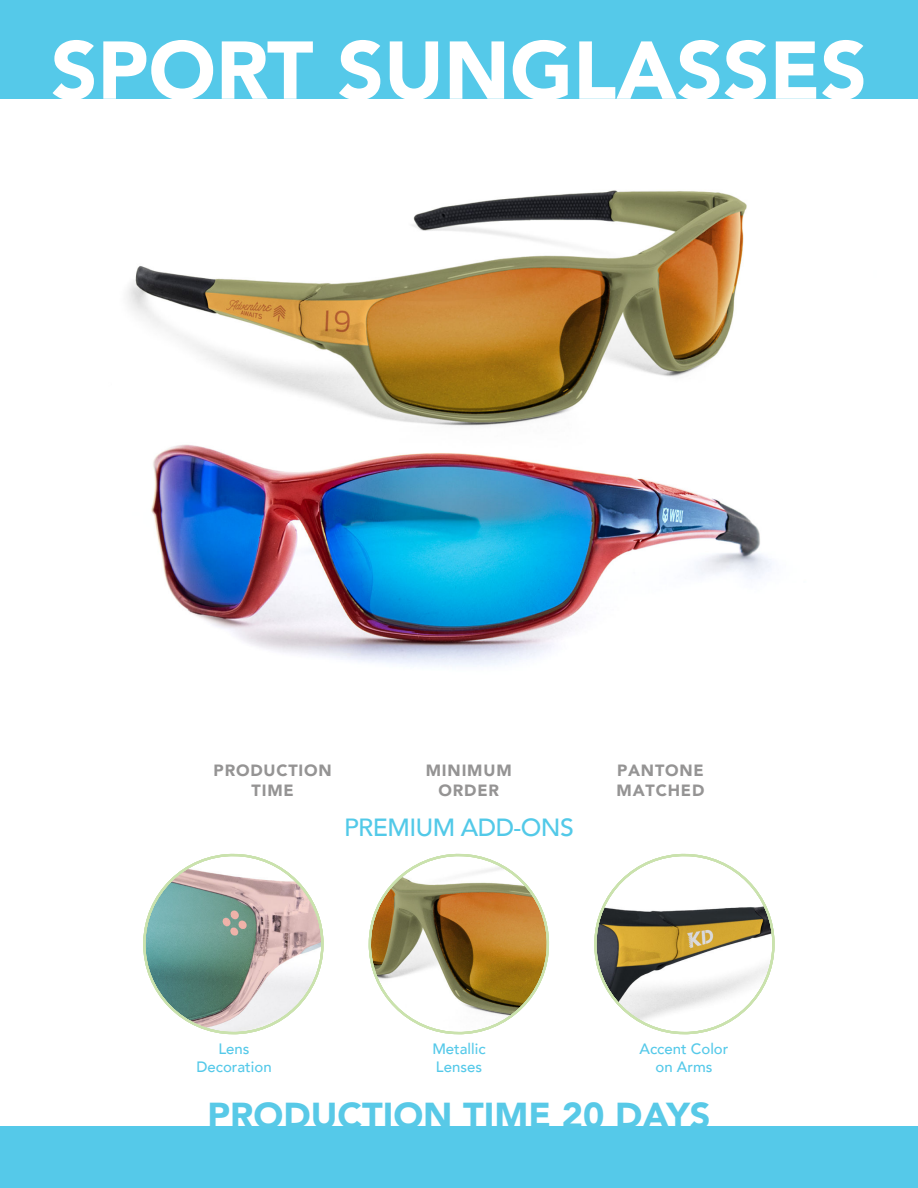
<style>
.page{position:relative;width:918px;height:1188px;background:#fff}
.page>*{position:absolute;margin:0;border:0;box-sizing:border-box;transform-origin:0 0}
.t1{font:900 81px "Avenir";color:#fff}
.t2{font:900 36px "Avenir";color:#58c9e7}
.t3{font:500 24.75px "Avenir";letter-spacing:-.02em;color:#52c9e8}
.t4{font:900 16.35px/19.5px "Avenir";letter-spacing:.05em;color:#959494;text-align:center}
.t5{font:500 15px/18px "Avenir";color:#55c9e9;text-align:center}
</style>
<div class="page">
<div style="left:0;top:0;width:918px;height:99px;background:#55c9e9"></div>
<div style="left:0;top:1127px;width:918px;height:61px;background:#55c9e9"></div>
<img style="left:127px;top:190px;width:645px;height:477px">
<svg style="left:368px;top:853px;width:181px;height:182px"></svg>
<svg style="left:594px;top:853px;width:180px;height:182px"></svg>
<svg style="left:143px;top:853px;width:178px;height:182px"></svg>
<h1 class="t1" style="left:51px;top:38px;width:817px">SPORT SUNGLASSES</h1>
<p class="t4" style="left:214px;top:761px;width:120px">PRODUCTION<br>TIME</p>
<p class="t4" style="left:426px;top:761px;width:87px">MINIMUM<br>ORDER</p>
<p class="t4" style="left:617px;top:761px;width:89px;text-align:left">PANTONE<br>MATCHED</p>
<h3 class="t3" style="left:344px;top:813px;width:231px">PREMIUM ADD-ONS</h3>
<p class="t5" style="left:196px;top:1041px;width:77px">Lens<br>Decoration</p>
<p class="t5" style="left:432px;top:1041px;width:55px;text-align:left">Metallic<br>Lenses</p>
<p class="t5" style="left:640px;top:1041px;width:90px">Accent Color on Arms</p>
<h2 class="t2" style="left:207px;top:1100px;width:505px">PRODUCTION TIME 20 DAYS</h2>
</div>
